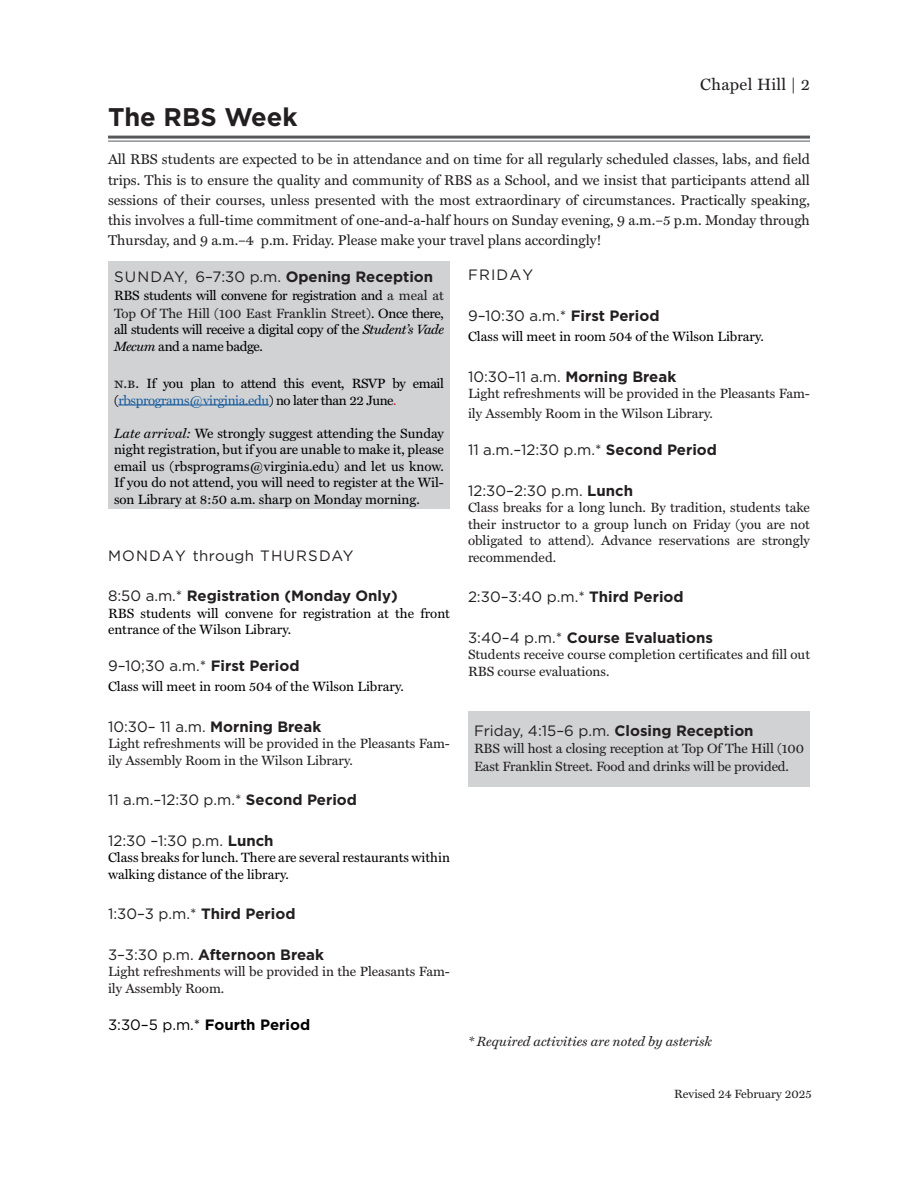
<style>
.page{position:relative;width:918px;height:1188px;background:#fff}
.page>*{position:absolute;margin:0;border:0;box-sizing:border-box;transform-origin:0 0}
._1_Chapter{font:700 25.5px "Gotham";color:#231f20}
._1_Chapter-2{font:16.5px "Miller Text";letter-spacing:.02em;color:#231f20}
._1_Chapter-3{font:15px "Gotham";color:#231f20}
._1_Chapter-4{font:700 15px "Gotham";color:#231f20}
._1_Chapter-5{font:15px "Gotham";letter-spacing:.055em;color:#231f20}
._1_Chapter-6{font:700 15px "Gotham";color:#000}
._1_Chapter-7{font:15px "Gotham";letter-spacing:.08em;color:#231f20}
._1_Chapter-8{font:14.25px/20.2px "Miller Text";color:#231f20;text-align:justify}
._1_Chapter-9{font:13.5px/16.5px "Miller Text";color:#231f20}
._1_Chapter-10{font:13.5px/16.5px "Miller Text";color:#000}
._1_Chapter-11{font:13.5px/18px "Miller Text";letter-spacing:-.025em;color:#000}
._1_Chapter-12{font:13.5px/16.5px "Miller Text";letter-spacing:-.03em;color:#000}
._1_Chapter-13{font:italic 13.5px "Miller Text";color:#231f20}
.t1{font:12px "Miller Text";color:#231f20}
.s1{font-weight:700}
.s2{color:#231f20}
.s3{font-style:italic}
.s4{font-family:"Miller Text Roman SC";font-size:15px;color:#231f20}
.s5{color:#175d9e}
.s6{color:#e01e25}
.s7{font-weight:400}
</style>
<div class="page">
<div style="left:468px;top:711px;width:342px;height:76px;background:#d1d2d4"></div>
<div style="left:108px;top:261px;width:342px;height:247px;background:#d1d2d4"></div>
<hr style="left:108px;top:136px;width:702px;height:3px;background:#57585a">
<hr style="left:108px;top:141px;width:702px;height:1px;background:#57585a">
<hr style="left:119px;top:405px;width:150px;height:1px;background:#175d9e">
<p class="_1_Chapter-2" style="left:700px;top:71px;width:111px">Chapel Hill | 2</p>
<p class="_1_Chapter" style="left:108px;top:100px;width:191px">The RBS Week</p>
<p class="_1_Chapter-8" style="left:108px;top:148px;width:703px">All RBS students are expected to be in attendance and on time for all regularly scheduled classes, labs, and field trips. This is to ensure the quality and community of RBS as a School, and we insist that participants attend all sessions of their courses, unless presented with the most extraordinary of circumstances. Practically speaking, this involves a full-time commitment of one-and-a-half hours on Sunday evening, 9 a.m.–5 p.m. Monday through Thursday, and 9 a.m.–4 p.m. Friday. Please make your travel plans accordingly!</p>
<p class="_1_Chapter-5" style="left:114px;top:267px;width:321px">SUNDAY, 6–7:30 p.m. <span class="s1">Opening Reception</span></p>
<p class="_1_Chapter-11" style="left:114px;top:285px;width:332px">RBS students will convene for registration and <span class="s2">a meal at<br>Top Of The Hill (100 East Franklin Street)</span>. Once there,</p>
<p class="_1_Chapter-11" style="left:114px;top:321px;width:331px;line-height:16.5px">all students will receive a digital copy of the <span class="s3">Student’s Vade<br>Mecum</span> and a name badge.</p>
<p class="_1_Chapter-12" style="left:114px;top:375px;width:332px"><span class="s4">n.b.</span> If you plan to attend this event, RSVP by email (<span class="s5">rbsprograms@virginia.edu</span>) no later than 22 June<span class="s6">.</span></p>
<p class="_1_Chapter-10" style="left:114px;top:424px;width:332px;text-align:justify"><span class="s3">Late arrival:</span> We strongly suggest attending the Sunday night registration, but if you are unable to make it, please email us (rbsprograms@virginia.edu) and let us know.<br>If you do not attend, you will need to register at the Wil&shy;son Library at 8:50 a.m. sharp on Monday morning.</p>
<p class="_1_Chapter-7" style="left:108px;top:546px;width:247px">MONDAY through THURSDAY</p>
<p class="_1_Chapter-4" style="left:108px;top:586px;width:291px"><span class="s7">8:50 a.m.*</span> Registration (Monday Only)</p>
<p class="_1_Chapter-10" style="left:108px;top:604px;width:343px">RBS students will convene for registration at the front entrance of the Wilson Library.</p>
<p class="_1_Chapter-3" style="left:108px;top:656px;width:193px">9–10;30 a.m.* <span class="s1">First Period</span></p>
<p class="_1_Chapter-10" style="left:108px;top:678px;width:297px">Class will meet in room 504 of the Wilson Library.</p>
<p class="_1_Chapter-3" style="left:108px;top:717px;width:215px">10:30– 11 a.m. <span class="s1">Morning Break</span></p>
<p class="_1_Chapter-9" style="left:108px;top:735px;width:344px">Light refreshments will be provided in the Pleasants Fam&shy;ily Assembly Room in the Wilson Library.</p>
<p class="_1_Chapter-3" style="left:108px;top:791px;width:251px">11 a.m.–12:30 p.m.* <span class="s1">Second Period</span></p>
<p class="_1_Chapter-3" style="left:108px;top:831px;width:167px">12:30 –1:30 p.m. <span class="s1">Lunch</span></p>
<p class="_1_Chapter-10" style="left:108px;top:849px;width:343px">Class breaks for lunch. There are several restaurants within walking distance of the library.</p>
<p class="_1_Chapter-3" style="left:108px;top:905px;width:189px">1:30–3 p.m.* <span class="s1">Third Period</span></p>
<p class="_1_Chapter-4" style="left:108px;top:945px;width:218px"><span class="s7">3–3:30 p.m.</span> Afternoon Break</p>
<p class="_1_Chapter-9" style="left:108px;top:963px;width:344px">Light refreshments will be provided in the Pleasants Fam&shy;ily Assembly Room.</p>
<p class="_1_Chapter-6" style="left:108px;top:1014px;width:204px"><span class="s7">3:30–5 p.m.*</span> Fourth Period</p>
<p class="_1_Chapter-3" style="left:468px;top:266px;width:67px">FRIDAY</p>
<p class="_1_Chapter-3" style="left:468px;top:306px;width:193px">9–10:30 a.m.* <span class="s1">First Period</span></p>
<p class="_1_Chapter-10" style="left:468px;top:327px;width:297px">Class will meet in room 504 of the Wilson Library.</p>
<p class="_1_Chapter-3" style="left:468px;top:367px;width:210px">10:30–11 a.m. <span class="s1">Morning Break</span></p>
<p class="_1_Chapter-9" style="left:468px;top:383px;width:343px;line-height:20.2px">Light refreshments will be provided in the Pleasants Fam&shy;ily Assembly Room in the Wilson Library.</p>
<p class="_1_Chapter-3" style="left:468px;top:440px;width:251px">11 a.m.–12:30 p.m.* <span class="s1">Second Period</span></p>
<p class="_1_Chapter-3" style="left:468px;top:481px;width:167px">12:30–2:30 p.m. <span class="s1">Lunch</span></p>
<p class="_1_Chapter-9" style="left:468px;top:498px;width:344px;text-align:justify">Class breaks for a long lunch. By tradition, students take their instructor to a group lunch on Friday (you are not obligated to attend). Advance reservations are strongly recommended.</p>
<p class="_1_Chapter-3" style="left:468px;top:587px;width:217px">2:30–3:40 p.m.* <span class="s1">Third Period</span></p>
<p class="_1_Chapter-4" style="left:468px;top:627px;width:246px"><span class="s7">3:40–4 p.m.*</span> Course Evaluations</p>
<p class="_1_Chapter-9" style="left:468px;top:645px;width:344px">Students receive course completion certificates and fill out<br>RBS course evaluations.</p>
<p class="_1_Chapter-3" style="left:474px;top:722px;width:281px">Friday, 4:15–6 p.m. <span class="s1">Closing Reception</span></p>
<p class="_1_Chapter-9" style="left:474px;top:738px;width:331px;line-height:18px">RBS will host a closing reception at Top Of The Hill (100<br>East Franklin Street. Food and drinks will be provided.</p>
<p class="_1_Chapter-13" style="left:468px;top:1030px;width:246px">* Required activities are noted by asterisk</p>
<p class="t1" style="left:674px;top:1084px;width:139px">Revised 24 February 2025</p>
</div>
